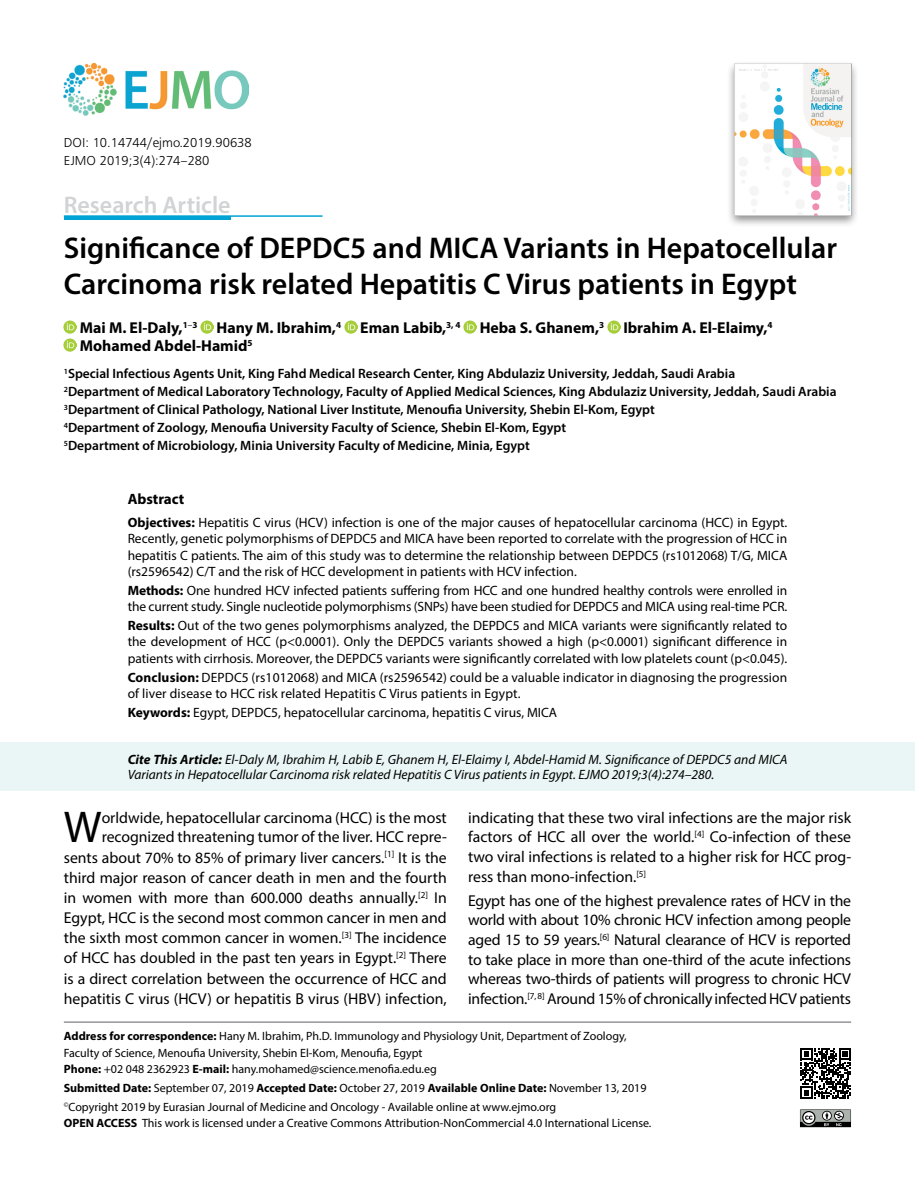
<style>
.page{position:relative;width:915px;height:1191px;background:#fff}
.page>*{position:absolute;margin:0;border:0;box-sizing:border-box;transform-origin:0 0}
.t1{font:44.7px "Myriad Pro";color:#000}
.t2{font:600 30px/36px "Myriad Pro";color:#000}
.t3{font:600 24px "Myriad Pro";color:#d1d3d4}
.t4{font:15.75px/20.1px "Myriad Pro";color:#000;text-align:justify}
.t5{font:700 15.75px/18px "Myriad Pro";color:#000}
.t6{font:700 15px "Myriad Pro";color:#000}
.t7{font:13.5px/16.5px "Myriad Pro";color:#000;text-align:justify}
.t8{font:600 13.5px/18px "Myriad Pro";color:#000}
.t9{font:italic 13.5px/15px "Myriad Pro";color:#000}
.t10{font:13.5px/18px "Frugal Normal Tr";color:#000}
.t11{font:12px/16.5px "Myriad Pro";color:#000}
.s1{font-weight:700}
</style>
<div class="page">
<svg style="left:64px;top:321px;width:13px;height:12px"></svg>
<svg style="left:200px;top:321px;width:13px;height:12px"></svg>
<svg style="left:344px;top:321px;width:13px;height:12px"></svg>
<svg style="left:463px;top:321px;width:13px;height:12px"></svg>
<svg style="left:607px;top:321px;width:13px;height:12px"></svg>
<svg style="left:64px;top:339px;width:13px;height:12px"></svg>
<div style="left:726px;top:60px;width:132px;height:168px;background:#000;opacity:.45"></div>
<img style="left:734px;top:64px;width:116px;height:151px">
<img style="left:64px;top:64px;width:184px;height:51px">
<hr style="left:64px;top:215px;width:258px;height:2px;background:#00a3d3">
<hr style="left:64px;top:216px;width:166px;height:4px;background:#00a3d3">
<div style="left:0;top:742px;width:914px;height:49px;background:#eaf6f5"></div>
<hr style="left:64px;top:1021px;width:786px;height:2px;background:#939598">
<svg style="left:800px;top:1048px;width:50px;height:50px"></svg>
<svg style="left:800px;top:1109px;width:51px;height:19px"></svg>
<p class="t10" style="left:64px;top:133px;width:189px">DOI: 10.14744/ejmo.2019.90638<br>EJMO 2019;3(4):274–280</p>
<h3 class="t3" style="left:64px;top:190px;width:168px">Research Article</h3>
<h2 class="t2" style="left:64px;top:229px;width:774px">Significance of DEPDC5 and MICA Variants in Hepatocellular<br>Carcinoma risk related Hepatitis C Virus patients in Egypt</h2>
<p class="t5" style="left:80px;top:319px;width:694px">Mai M. El-Daly,<sup>1</sup><sup>–</sup><sup>3</sup> Hany M. Ibrahim,<sup>4</sup> Eman Labib,<sup>3,</sup> <sup>4</sup> Heba S. Ghanem,<sup>3</sup> Ibrahim A. El-Elaimy,<sup>4<br></sup>Mohamed Abdel-Hamid<sup>5</sup></p>
<p class="t8" style="left:64px;top:364px;width:774px"><sup>1</sup>Special Infectious Agents Unit, King Fahd Medical Research Center, King Abdulaziz University, Jeddah, Saudi Arabia<br><sup>2</sup>Department of Medical Laboratory Technology, Faculty of Applied Medical Sciences, King Abdulaziz University, Jeddah, Saudi Arabia <sup>3</sup>Department of Clinical Pathology, National Liver Institute, Menoufia University, Shebin El-Kom, Egypt<br><sup>4</sup>Department of Zoology, Menoufia University Faculty of Science, Shebin El-Kom, Egypt<br><sup>5</sup>Department of Microbiology, Minia University Faculty of Medicine, Minia, Egypt</p>
<p class="t6" style="left:128px;top:489px;width:58px">Abstract</p>
<p class="t7" style="left:128px;top:514px;width:661px"><span class="s1">Objectives:</span> Hepatitis C virus (HCV) infection is one of the major causes of hepatocellular carcinoma (HCC) in Egypt.<br>Recently, genetic polymorphisms of DEPDC5 and MICA have been reported to correlate with the progression of HCC in hepatitis C patients. The aim of this study was to determine the relationship between DEPDC5 (rs1012068) T/G, MICA (rs2596542) C/T and the risk of HCC development in patients with HCV infection.</p>
<p class="t7" style="left:128px;top:582px;width:661px"><span class="s1">Methods:</span> One hundred HCV infected patients suffering from HCC and one hundred healthy controls were enrolled in the current study. Single nucleotide polymorphisms (SNPs) have been studied for DEPDC5 and MICA using real-time PCR.</p>
<p class="t7" style="left:128px;top:617px;width:661px"><span class="s1">Results:</span> Out of the two genes polymorphisms analyzed, the DEPDC5 and MICA variants were significantly related to the development of HCC (p&lt;0.0001). Only the DEPDC5 variants showed a high (p&lt;0.0001) significant difference in patients with cirrhosis. Moreover, the DEPDC5 variants were significantly correlated with low platelets count (p&lt;0.045).</p>
<p class="t7" style="left:128px;top:668px;width:661px"><span class="s1">Conclusion:</span> DEPDC5 (rs1012068) and MICA (rs2596542) could be a valuable indicator in diagnosing the progression of liver disease to HCC risk related Hepatitis C Virus patients in Egypt.</p>
<p class="t7" style="left:128px;top:704px;width:431px"><span class="s1">Keywords:</span> Egypt, DEPDC5, hepatocellular carcinoma, hepatitis C virus, MICA</p>
<p class="t9" style="left:128px;top:752px;width:661px"><span class="s1">Cite This Article:</span> El-Daly M, Ibrahim H, Labib E, Ghanem H, El-Elaimy I, Abdel-Hamid M. Significance of DEPDC5 and MICA<br>Variants in Hepatocellular Carcinoma risk related Hepatitis C Virus patients in Egypt. EJMO 2019;3(4):274–280.</p>
<p class="t4" style="left:64px;top:807px;width:384px;text-align:right">orldwide, hepatocellular carcinoma (HCC) is the most recognized threatening tumor of the liver. HCC repre&shy;sents about 70% to 85% of primary liver cancers.<sup>[1]</sup> It is the third major reason of cancer death in men and the fourth in women with more than 600.000 deaths annually.<sup>[2]</sup> In Egypt, HCC is the second most common cancer in men and the sixth most common cancer in women.<sup>[3]</sup> The incidence of HCC has doubled in the past ten years in Egypt.<sup>[2]</sup> There is a direct correlation between the occurrence of HCC and hepatitis C virus (HCV) or hepatitis B virus (HBV) infection,</p>
<p class="t4" style="left:468px;top:807px;width:384px;line-height:19.6px">indicating that these two viral infections are the major risk factors of HCC all over the world.<sup>[4]</sup> Co-infection of these two viral infections is related to a higher risk for HCC prog&shy;ress than mono-infection.<sup>[5]</sup></p>
<h1 class="t1" style="left:64px;top:799px;width:39px">W</h1>
<p class="t4" style="left:468px;top:890px;width:384px;line-height:19.6px">Egypt has one of the highest prevalence rates of HCV in the world with about 10% chronic HCV infection among people aged 15 to 59 years.<sup>[6]</sup> Natural clearance of HCV is reported to take place in more than one-third of the acute infections whereas two-thirds of patients will progress to chronic HCV infection.<sup>[7,</sup> <sup>8]</sup> Around 15% of chronically infected HCV patients</p>
<p class="t11" style="left:64px;top:1028px;width:564px"><span class="s1">Address for correspondence:</span> Hany M. Ibrahim, Ph.D. Immunology and Physiology Unit, Department of Zoology,<br>Faculty of Science, Menoufia University, Shebin El-Kom, Menoufia, Egypt<br><span class="s1">Phone:</span> +02 048 2362923 <span class="s1">E-mail:</span> hany.mohamed@science.menofia.edu.eg</p>
<p class="t11" style="left:64px;top:1078px;width:584px;line-height:18.6px"><span class="s1">Submitted Date:</span> September 07, 2019 <span class="s1">Accepted Date:</span> October 27, 2019 <span class="s1">Available Online Date:</span> November 13, 2019 <sup>©</sup>Copyright 2019 by Eurasian Journal of Medicine and Oncology - Available online at www.ejmo.org</p>
<p class="t11" style="left:64px;top:1114px;width:589px"><span class="s1">OPEN ACCESS</span> This work is licensed under a Creative Commons Attribution-NonCommercial 4.0 International License.</p>
</div>
